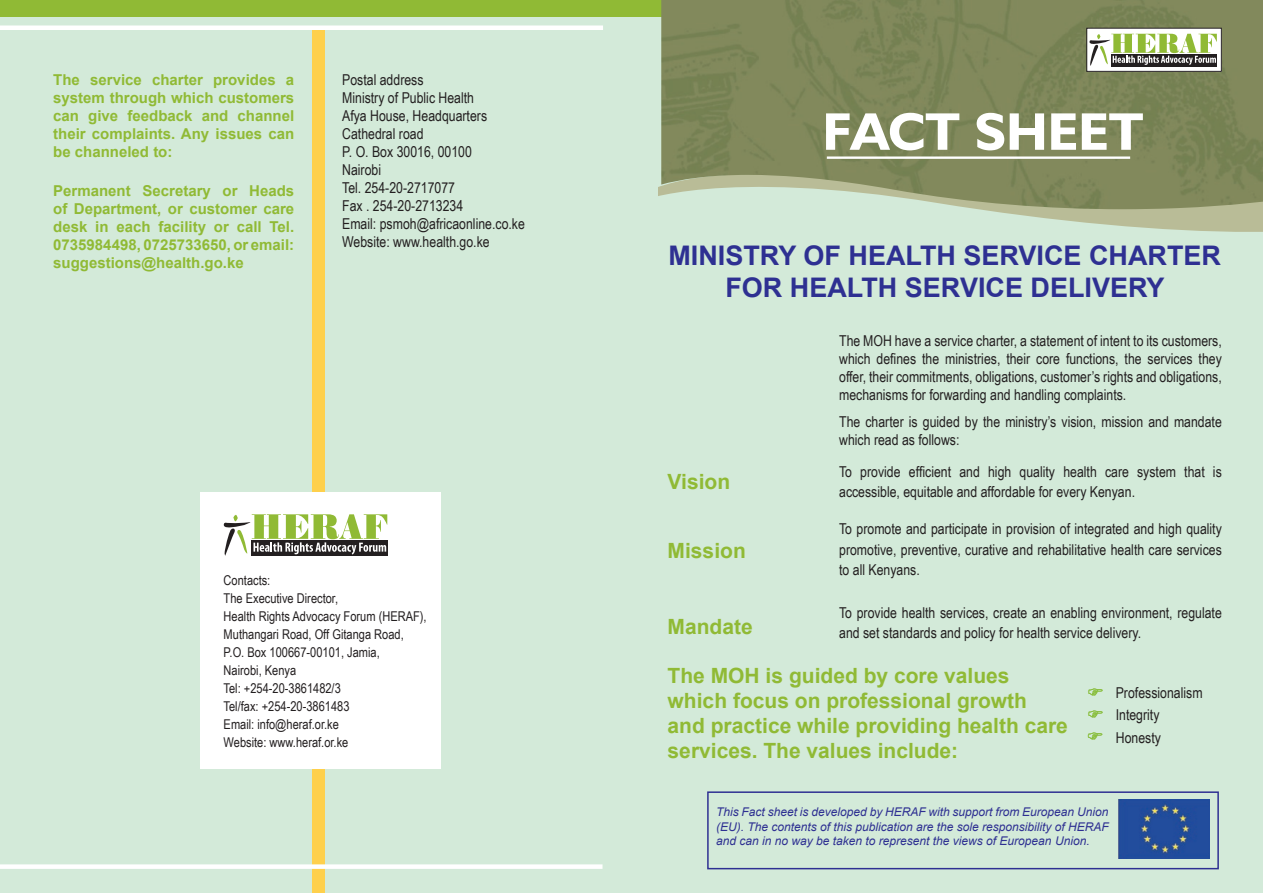
<style>
.page{position:relative;width:1263px;height:893px;background:#fff}
.page>*{position:absolute;margin:0;border:0;box-sizing:border-box;transform-origin:0 0}
.t1{font:700 53.25px "Humanist 521 BT";color:#fff}
.t2{font:700 27px/32.4px "Arial";color:#2e3092;text-align:center}
.t3{font:700 21px/25.2px "Arial";color:#90ba35}
.t4{font:15px/18px "Arial Narrow";color:#231f20}
.t5{font:700 15px/18px "Arial";color:#90ba35;text-align:justify}
.t6{font:13.5px "Arial Narrow";color:#231f20}
.t7{font:italic 12px/14.4px "Arial";color:#2e3092;text-align:justify}
</style>
<div class="page">
<div style="left:0;top:0;width:1263px;height:20px;background:#90ba35"></div>
<div style="left:0;top:17px;width:1263px;height:876px;background:#d3ead9"></div>
<svg style="left:658px;top:186px;width:605px;height:46px"></svg>
<img style="left:661px;top:0;width:602px;height:209px">
<svg style="left:1088px;top:30px;width:131px;height:40px"></svg>
<div style="left:1086px;top:28px;width:135px;height:44px;border:1px solid #231f20"></div>
<svg style="left:1089px;top:34px;width:128px;height:32px;background:#a8b28e"></svg>
<hr style="left:827px;top:156px;width:303px;height:3px;background:#fff">
<div style="left:312px;top:28px;width:13px;height:865px;background:#fed04c"></div>
<hr style="left:0;top:26px;width:603px;height:4px;background:#fff">
<div style="left:707px;top:791px;width:512px;height:78px;border:2px solid #2e3092"></div>
<img style="left:1118px;top:799px;width:91px;height:60px">
<div style="left:0;top:864px;width:602px;height:5px;background:#fff"></div>
<div style="left:200px;top:492px;width:241px;height:276px;background:#fff"></div>
<svg style="left:224px;top:514px;width:163px;height:42px"></svg>
<p class="t5" style="left:53px;top:71px;width:242px">The service charter provides a system through which customers can give feedback and channel their complaints. Any issues can be channeled to:</p>
<p class="t5" style="left:53px;top:182px;width:242px">Permanent Secretary or Heads of Department, or customer care desk in each facility or call Tel.<br>0735984498, 0725733650, or email: suggestions@health.go.ke</p>
<p class="t4" style="left:342px;top:70px;width:83px">Postal address</p>
<p class="t4" style="left:342px;top:88px;width:133px">Ministry of Public Health</p>
<p class="t4" style="left:342px;top:106px;width:146px">Afya House, Headquarters</p>
<p class="t4" style="left:342px;top:124px;width:83px">Cathedral road</p>
<p class="t4" style="left:342px;top:142px;width:131px">P. O. Box 30016, 00100</p>
<p class="t4" style="left:342px;top:160px;width:40px">Nairobi</p>
<p class="t4" style="left:342px;top:178px;width:114px">Tel. 254-20-2717077</p>
<p class="t4" style="left:342px;top:196px;width:123px">Fax . 254-20-2713234</p>
<p class="t4" style="left:342px;top:214px;width:184px">Email: psmoh@africaonline.co.ke</p>
<p class="t4" style="left:342px;top:232px;width:149px">Website: www.health.go.ke</p>
<p class="t6" style="left:224px;top:570px;width:48px">Contacts:</p>
<p class="t6" style="left:224px;top:588px;width:116px">The Executive Director,</p>
<p class="t6" style="left:224px;top:606px;width:205px">Health Rights Advocacy Forum (HERAF),</p>
<p class="t6" style="left:224px;top:624px;width:182px">Muthangari Road, Off Gitanga Road,</p>
<p class="t6" style="left:224px;top:642px;width:158px">P.O. Box 100667-00101, Jamia,</p>
<p class="t6" style="left:224px;top:660px;width:74px">Nairobi, Kenya</p>
<p class="t6" style="left:224px;top:678px;width:119px">Tel: +254-20-3861482/3</p>
<p class="t6" style="left:224px;top:696px;width:127px">Tel/fax: +254-20-3861483</p>
<p class="t6" style="left:224px;top:714px;width:117px">Email: info@heraf.or.ke</p>
<p class="t6" style="left:224px;top:732px;width:126px">Website: www.heraf.or.ke</p>
<p class="t1" style="left:822px;top:98px;width:322px">FACT SHEET</p>
<p class="t2" style="left:668px;top:240px;width:554px">MINISTRY OF HEALTH SERVICE CHARTER<br>FOR HEALTH SERVICE DELIVERY</p>
<p class="t4" style="left:839px;top:331px;width:384px;text-align:justify">The MOH have a service charter, a statement of intent to its customers, which defines the ministries, their core functions, the services they offer, their commitments, obligations, customer’s rights and obligations, mechanisms for forwarding and handling complaints.</p>
<p class="t4" style="left:839px;top:412px;width:384px">The charter is guided by the ministry’s vision, mission and mandate which read as follows:</p>
<p class="t3" style="left:668px;top:470px;width:64px">Vision</p>
<p class="t4" style="left:839px;top:461px;width:384px;line-height:20.4px">To provide efficient and high quality health care system that is accessible, equitable and affordable for every Kenyan.</p>
<p class="t3" style="left:668px;top:539px;width:80px">Mission</p>
<p class="t4" style="left:839px;top:518px;width:384px;line-height:20.4px;text-align:justify">To promote and participate in provision of integrated and high quality promotive, preventive, curative and rehabilitative health care services to all Kenyans.</p>
<p class="t3" style="left:668px;top:614px;width:87px">Mandate</p>
<p class="t4" style="left:839px;top:602px;width:384px;line-height:20.4px">To provide health services, create an enabling environment, regulate and set standards and policy for health service delivery.</p>
<p class="t3" style="left:668px;top:663px;width:402px">The MOH is guided by core values which focus on professional growth and practice while providing health care services. The values include:</p>
<p class="t4" style="left:1116px;top:683px;width:88px">Professionalism</p>
<p class="t4" style="left:1116px;top:705px;width:45px">Integrity</p>
<p class="t4" style="left:1116px;top:728px;width:47px">Honesty</p>
<p class="t7" style="left:716px;top:805px;width:394px">This Fact sheet is developed by HERAF with support from European Union (EU). The contents of this publication are the sole responsibility of HERAF and can in no way be taken to represent the views of European Union.</p>
</div>
